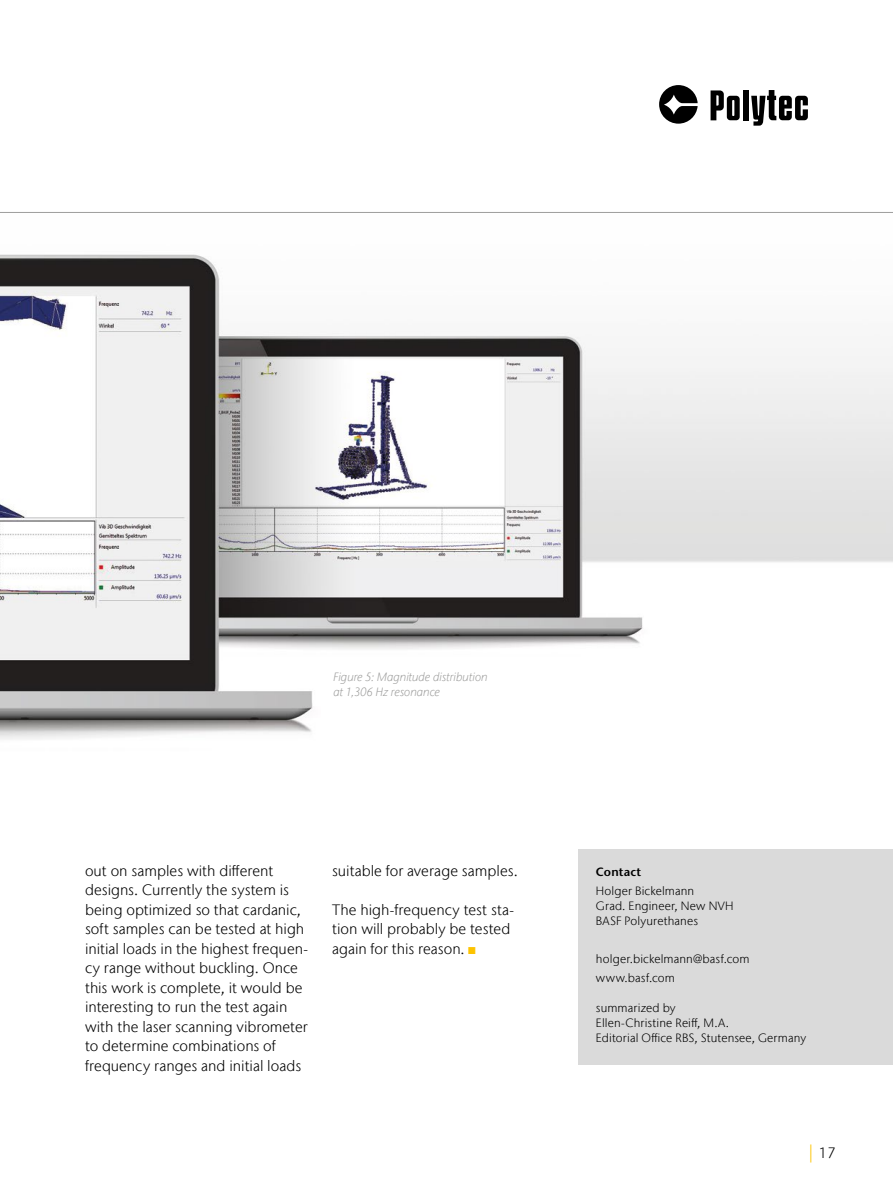
<style>
.page{position:relative;width:893px;height:1191px;background:#fff}
.page>*{position:absolute;margin:0;border:0;box-sizing:border-box;transform-origin:0 0}
.t1{font:300 15px/19.5px "Stone Sans IIITC Com";color:#000}
.t2{font:300 12px/15px "Stone Sans IIITC Com";letter-spacing:.01em;color:#000}
.t3{font:italic 300 12px/15px "Stone Sans IIITC Com";letter-spacing:.01em;color:#9d9d9c}
.t4{font:600 12px "Stone Sans";letter-spacing:.015em;color:#000}
.s1{font-family:"Arial Narrow";font-weight:400;color:#fdc300}
.s2{font-size:18px;color:#fdc300}
</style>
<div class="page">
<div style="left:743px;top:90px;width:6px;height:30px;background:#000"></div>
<svg style="left:711px;top:90px;width:29px;height:30px"></svg>
<svg style="left:659px;top:85px;width:39px;height:39px"></svg>
<svg style="left:751px;top:90px;width:57px;height:36px"></svg>
<img style="left:0;top:254px;width:893px;height:811px">
<hr style="left:0;top:212px;width:893px;height:1px;background:#9d9d9c">
<div style="left:579px;top:849px;width:314px;height:216px;background:#dadada"></div>
<p class="t3" style="left:333px;top:669px;width:156px">Figure 5: Magnitude distribution at 1,306 Hz resonance</p>
<p class="t1" style="left:85px;top:861px;width:224px">out on samples with different designs. Currently the system is being optimized so that cardanic, soft samples can be tested at high initial loads in the highest frequen&shy;cy range without buckling. Once this work is complete, it would be interesting to run the test again with the laser scanning vibrometer to determine combinations of frequency ranges and initial loads</p>
<p class="t1" style="left:332px;top:861px;width:187px">suitable for average samples.</p>
<p class="t1" style="left:332px;top:900px;width:183px">The high-frequency test sta&shy;tion will probably be tested again for this reason. <span class="s1">■</span></p>
<p class="t4" style="left:596px;top:864px;width:47px">Contact</p>
<p class="t2" style="left:596px;top:883px;width:139px">Holger Bickelmann<br>Grad. Engineer, New NVH<br>BASF Polyurethanes</p>
<p class="t2" style="left:596px;top:949px;width:155px;line-height:19.5px">holger.bickelmann@basf.com www.basf.com</p>
<p class="t2" style="left:596px;top:1000px;width:212px">summarized by<br>Ellen-Christine Reiff, M.A.<br>Editorial Office RBS, Stutensee, Germany</p>
<p class="t1" style="left:808px;top:1143px;width:29px"><span class="s2">|</span> 17</p>
</div>
